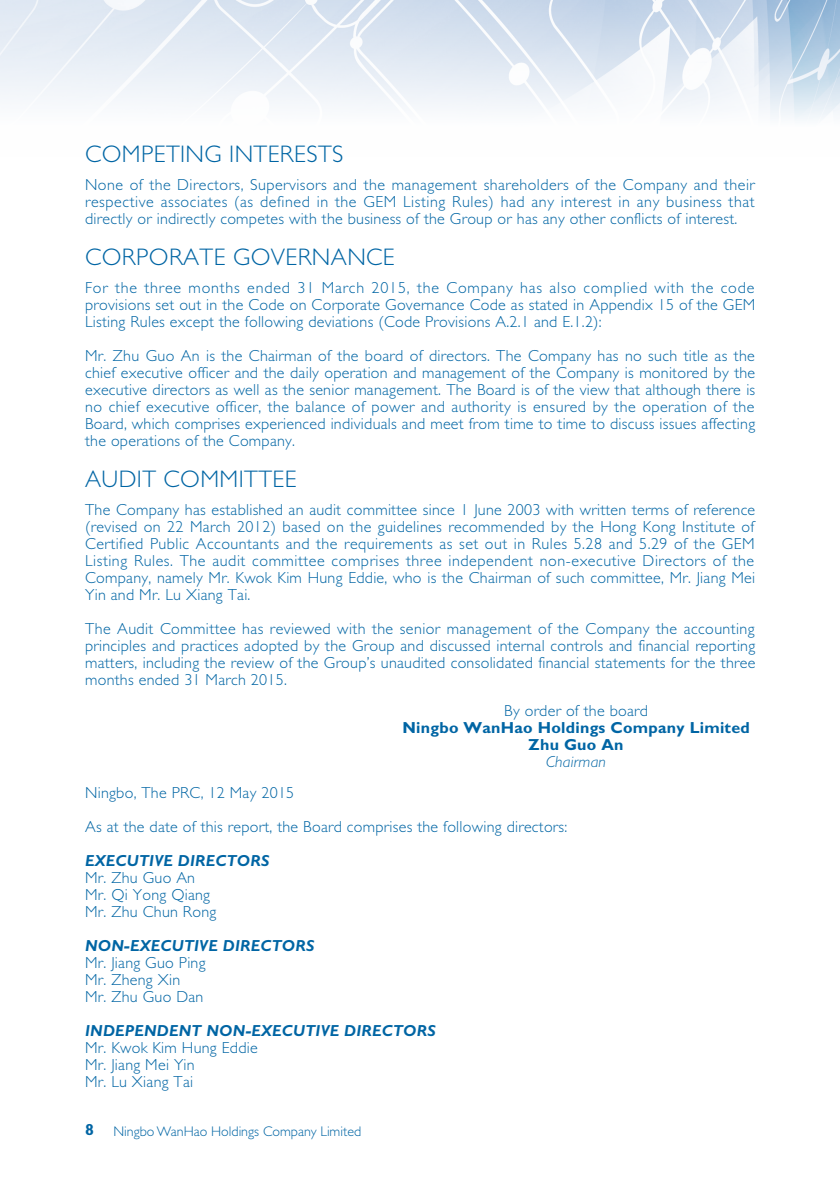
<style>
.page{position:relative;width:840px;height:1191px;background:#fff}
.page>*{position:absolute;margin:0;border:0;box-sizing:border-box;transform-origin:0 0}
.t1{font:300 24px "Gill Sans Std";letter-spacing:.015em;color:#0065a4}
.t2{font:300 16px/17px "Gill Sans Std";letter-spacing:.015em;color:#0065a4;text-align:justify}
.t3{font:italic 700 16px "Gill Sans Std";letter-spacing:.015em;color:#0065a4}
.t4{font:700 16px/17px "Gill Sans Std";letter-spacing:.015em;color:#0065a4;text-align:center}
.t5{font:italic 300 16px "Gill Sans Std";letter-spacing:.015em;color:#0065a4}
.t6{font:300 14px "Gill Sans Std";color:#0065a4}
.s1{font-weight:700;font-size:16px}
</style>
<div class="page">
<img style="left:0;top:0;width:839px;height:120px">
<h1 class="t1" style="left:85px;top:140px;width:260px">COMPETING INTERESTS</h1>
<p class="t2" style="left:85px;top:176px;width:671px">None of the Directors, Supervisors and the management shareholders of the Company and their respective associates (as defined in the GEM Listing Rules) had any interest in any business that directly or indirectly competes with the business of the Group or has any other conflicts of interest.</p>
<h1 class="t1" style="left:85px;top:243px;width:311px">CORPORATE GOVERNANCE</h1>
<p class="t2" style="left:85px;top:279px;width:671px">For the three months ended 31 March 2015, the Company has also complied with the code provisions set out in the Code on Corporate Governance Code as stated in Appendix 15 of the GEM Listing Rules except the following deviations (Code Provisions A.2.1 and E.1.2):</p>
<p class="t2" style="left:85px;top:347px;width:671px">Mr. Zhu Guo An is the Chairman of the board of directors. The Company has no such title as the chief executive officer and the daily operation and management of the Company is monitored by the executive directors as well as the senior management. The Board is of the view that although there is no chief executive officer, the balance of power and authority is ensured by the operation of the Board, which comprises experienced individuals and meet from time to time to discuss issues affecting the operations of the Company.</p>
<h1 class="t1" style="left:85px;top:465px;width:213px">AUDIT COMMITTEE</h1>
<p class="t2" style="left:85px;top:501px;width:671px">The Company has established an audit committee since 1 June 2003 with written terms of reference (revised on 22 March 2012) based on the guidelines recommended by the Hong Kong Institute of Certified Public Accountants and the requirements as set out in Rules 5.28 and 5.29 of the GEM Listing Rules. The audit committee comprises three independent non-executive Directors of the Company, namely Mr. Kwok Kim Hung Eddie, who is the Chairman of such committee, Mr. Jiang Mei Yin and Mr. Lu Xiang Tai.</p>
<p class="t2" style="left:85px;top:620px;width:671px">The Audit Committee has reviewed with the senior management of the Company the accounting principles and practices adopted by the Group and discussed internal controls and financial reporting matters, including the review of the Group’s unaudited consolidated financial statements for the three months ended 31 March 2015.</p>
<p class="t2" style="left:504px;top:702px;width:145px">By order of the board</p>
<p class="t4" style="left:402px;top:719px;width:348px">Ningbo WanHao Holdings Company Limited<br>Zhu Guo An</p>
<p class="t5" style="left:546px;top:752px;width:61px">Chairman</p>
<p class="t2" style="left:85px;top:775px;width:483px;line-height:34px">Ningbo, The PRC, 12 May 2015<br>As at the date of this report, the Board comprises the following directors:</p>
<p class="t3" style="left:85px;top:851px;width:186px">EXECUTIVE DIRECTORS</p>
<p class="t2" style="left:85px;top:869px;width:133px;text-align:left">Mr. Zhu Guo An<br>Mr. Qi Yong Qiang<br>Mr. Zhu Chun Rong</p>
<p class="t3" style="left:85px;top:936px;width:231px">NON-EXECUTIVE DIRECTORS</p>
<p class="t2" style="left:85px;top:954px;width:122px;text-align:left">Mr. Jiang Guo Ping<br>Mr. Zheng Xin<br>Mr. Zhu Guo Dan</p>
<p class="t3" style="left:85px;top:1021px;width:352px">INDEPENDENT NON-EXECUTIVE DIRECTORS</p>
<p class="t2" style="left:85px;top:1039px;width:174px;text-align:left">Mr. Kwok Kim Hung Eddie<br>Mr. Jiang Mei Yin<br>Mr. Lu Xiang Tai</p>
<p class="t6" style="left:85px;top:1123px;width:277px"><span class="s1">8</span> Ningbo WanHao Holdings Company Limited</p>
</div>
